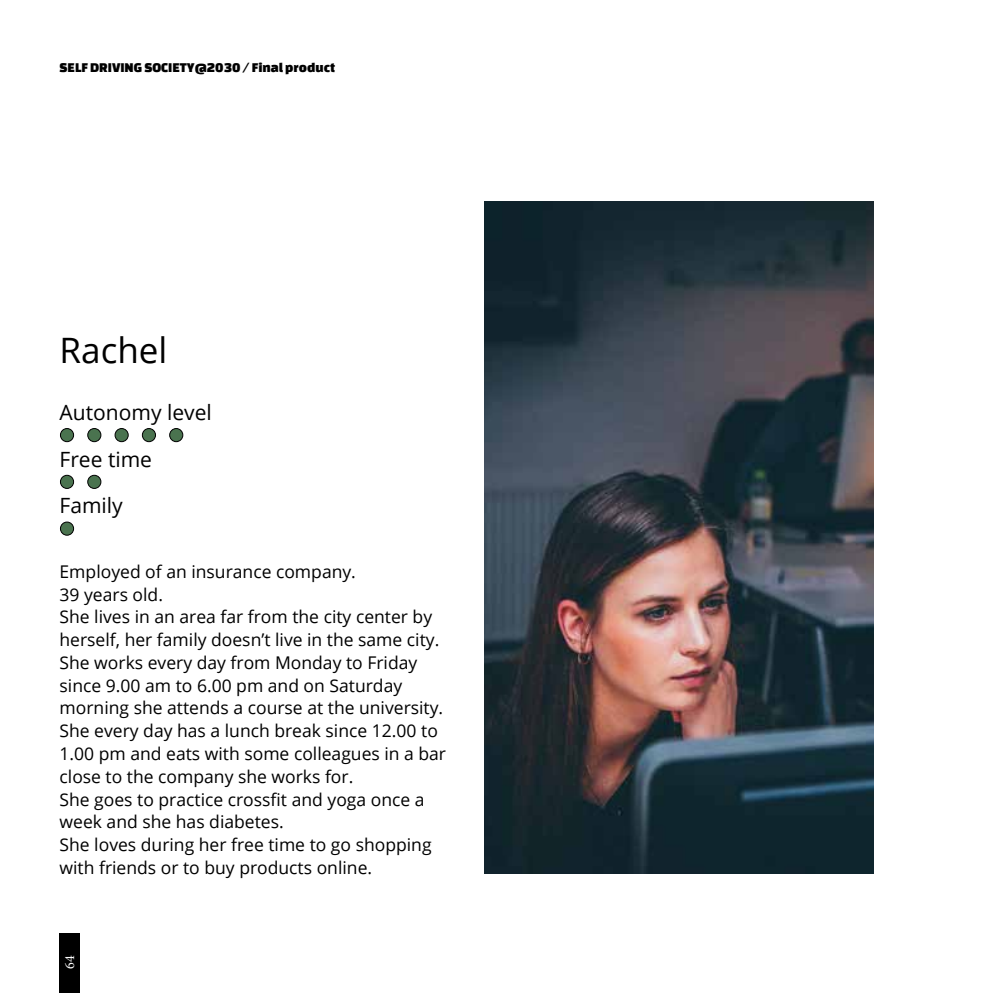
<style>
.page{position:relative;width:993px;height:993px;background:#fff}
.page>*{position:absolute;margin:0;border:0;box-sizing:border-box;transform-origin:0 0}
.t1{font:35px "Open Sans";color:#000}
.t2{font:21px "Open Sans";color:#000}
.t3{font:17.5px/22.8px "Open Sans";color:#000}
.t4{font:14px "Changa One";color:#000}
.t5{font:14px "Minion Pro";color:#fff}
</style>
<div class="page">
<div style="left:60px;top:933px;width:20px;height:59px;background:#000"></div>
<img style="left:484px;top:201px;width:389px;height:672px">
<div style="left:60px;top:475px;width:14px;height:13px;background:#4a734f;border-radius:50%"></div>
<div style="left:60px;top:474px;width:14px;height:14px;border:1px solid #000;border-radius:50%"></div>
<div style="left:142px;top:428px;width:13px;height:13px;background:#4a734f;border-radius:50%"></div>
<div style="left:142px;top:428px;width:14px;height:14px;border:1px solid #000;border-radius:50%"></div>
<div style="left:115px;top:428px;width:13px;height:13px;background:#4a734f;border-radius:50%"></div>
<div style="left:115px;top:428px;width:14px;height:14px;border:1px solid #000;border-radius:50%"></div>
<div style="left:88px;top:428px;width:13px;height:13px;background:#4a734f;border-radius:50%"></div>
<div style="left:87px;top:428px;width:14px;height:14px;border:1px solid #000;border-radius:50%"></div>
<div style="left:60px;top:428px;width:14px;height:13px;background:#4a734f;border-radius:50%"></div>
<div style="left:60px;top:428px;width:14px;height:14px;border:1px solid #000;border-radius:50%"></div>
<div style="left:60px;top:522px;width:14px;height:13px;background:#4a734f;border-radius:50%"></div>
<div style="left:60px;top:521px;width:14px;height:14px;border:1px solid #000;border-radius:50%"></div>
<div style="left:88px;top:475px;width:13px;height:13px;background:#4a734f;border-radius:50%"></div>
<div style="left:87px;top:474px;width:14px;height:14px;border:1px solid #000;border-radius:50%"></div>
<div style="left:170px;top:428px;width:13px;height:13px;background:#4a734f;border-radius:50%"></div>
<div style="left:169px;top:428px;width:14px;height:14px;border:1px solid #000;border-radius:50%"></div>
<p class="t4" style="left:60px;top:60px;width:277px">SELF DRIVING SOCIETY@2030 / Final product</p>
<h1 class="t1" style="left:60px;top:326px;width:109px">Rachel</h1>
<p class="t2" style="left:60px;top:397px;width:154px">Autonomy level</p>
<p class="t2" style="left:60px;top:444px;width:94px">Free time</p>
<p class="t2" style="left:60px;top:491px;width:65px">Family</p>
<p class="t3" style="left:60px;top:559px;width:388px">Employed of an insurance company.<br>39 years old.<br>She lives in an area far from the city center by herself, her family doesn’t live in the same city.<br>She works every day from Monday to Friday since 9.00 am to 6.00 pm and on Saturday morning she attends a course at the university.<br>She every day has a lunch break since 12.00 to 1.00 pm and eats with some colleagues in a bar close to the company she works for.<br>She goes to practice crossfit and yoga once a week and she has diabetes.<br>She loves during her free time to go shopping with friends or to buy products online.</p>
<p class="t5" style="left:60px;top:968px;width:15px;rotate:-90deg">64</p>
</div>
